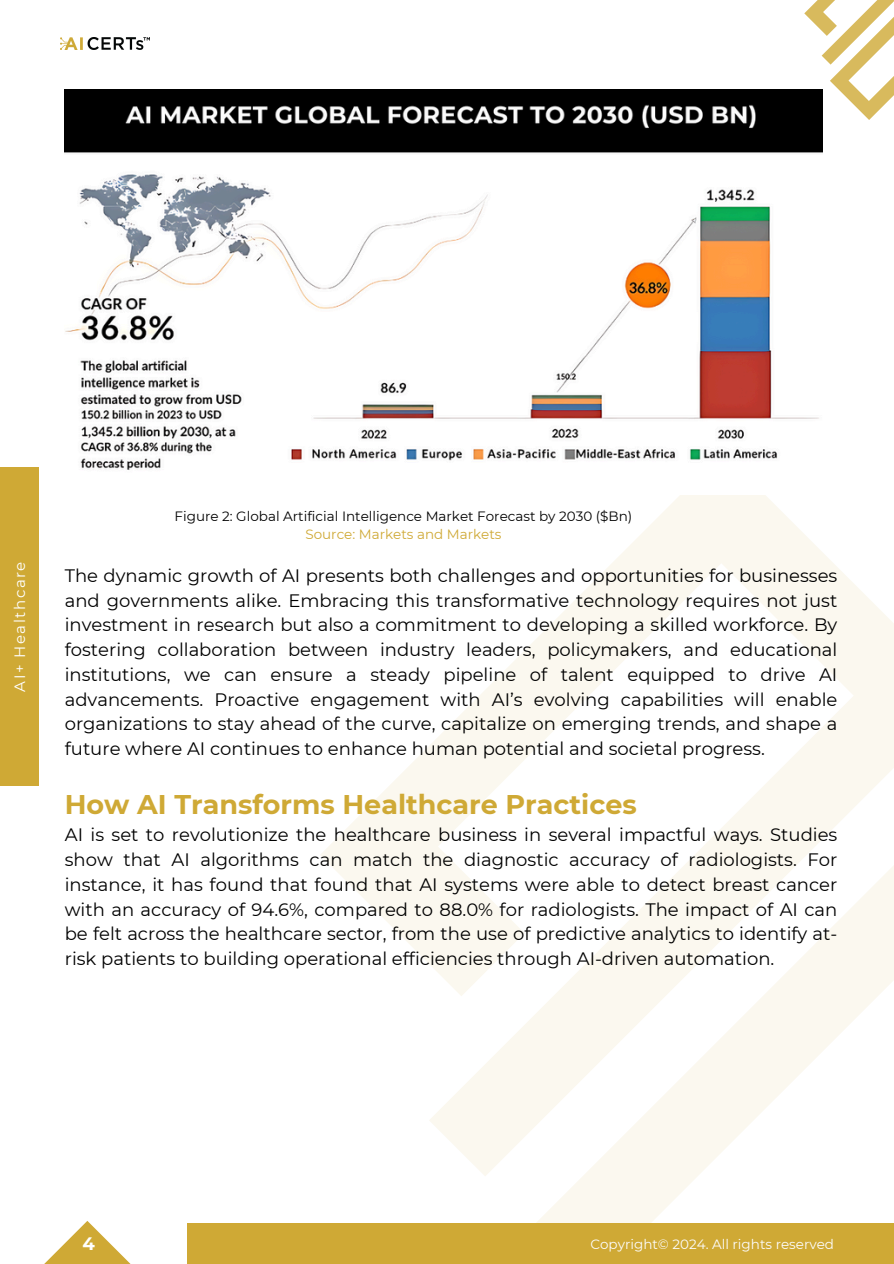
<style>
.page{position:relative;width:894px;height:1264px;background:#fff}
.page>*{position:absolute;margin:0;border:0;box-sizing:border-box;transform-origin:0 0}
.t1{font:700 27px "Montserrat";color:#cfa935}
.t2{font:18px/24.8px "Montserrat";color:#000;text-align:justify}
.t3{font:700 18px "Montserrat";color:#fff}
.t4{font:15px "Montserrat";letter-spacing:.1em;color:#fff}
.t5{font:13.5px "Montserrat";color:#000}
.t6{font:13.5px "Montserrat";color:#fdfdfd}
.t7{font:13.5px "Montserrat";color:#cfa935}
</style>
<div class="page">
<svg style="left:321px;top:495px;width:572px;height:676px"></svg>
<svg style="left:480px;top:794px;width:413px;height:428px"></svg>
<svg style="left:45px;top:1221px;width:85px;height:42px"></svg>
<div style="left:187px;top:1222px;width:706px;height:41px;background:#cfa935"></div>
<div style="left:0;top:467px;width:39px;height:318px;background:#cfa935"></div>
<img style="left:60px;top:37px;width:89px;height:13px">
<svg style="left:804px;top:0;width:89px;height:120px"></svg>
<img style="left:65px;top:89px;width:757px;height:381px">
<p class="t4" style="left:11px;top:691px;width:132px;rotate:-90deg">AI+ Healthcare</p>
<p class="t5" style="left:174px;top:508px;width:459px">Figure 2: Global Artificial Intelligence Market Forecast by 2030 ($Bn)</p>
<p class="t7" style="left:305px;top:526px;width:197px">Source: Markets and Markets</p>
<p class="t2" style="left:65px;top:563px;width:773px">The dynamic growth of AI presents both challenges and opportunities for businesses and governments alike. Embracing this transformative technology requires not just investment in research but also a commitment to developing a skilled workforce. By fostering collaboration between industry leaders, policymakers, and educational institutions, we can ensure a steady pipeline of talent equipped to drive AI advancements. Proactive engagement with AI’s evolving capabilities will enable organizations to stay ahead of the curve, capitalize on emerging trends, and shape a future where AI continues to enhance human potential and societal progress.</p>
<p class="t1" style="left:65px;top:788px;width:573px">How AI Transforms Healthcare Practices</p>
<p class="t2" style="left:65px;top:822px;width:773px">AI is set to revolutionize the healthcare business in several impactful ways. Studies show that AI algorithms can match the diagnostic accuracy of radiologists. For instance, it has found that found that AI systems were able to detect breast cancer with an accuracy of 94.6%, compared to 88.0% for radiologists. The impact of AI can be felt across the healthcare sector, from the use of predictive analytics to identify at&shy;risk patients to building operational efficiencies through AI-driven automation.</p>
<p class="t3" style="left:82px;top:1232px;width:14px">4</p>
<p class="t6" style="left:590px;top:1235px;width:245px">Copyright© 2024. All rights reserved</p>
</div>
